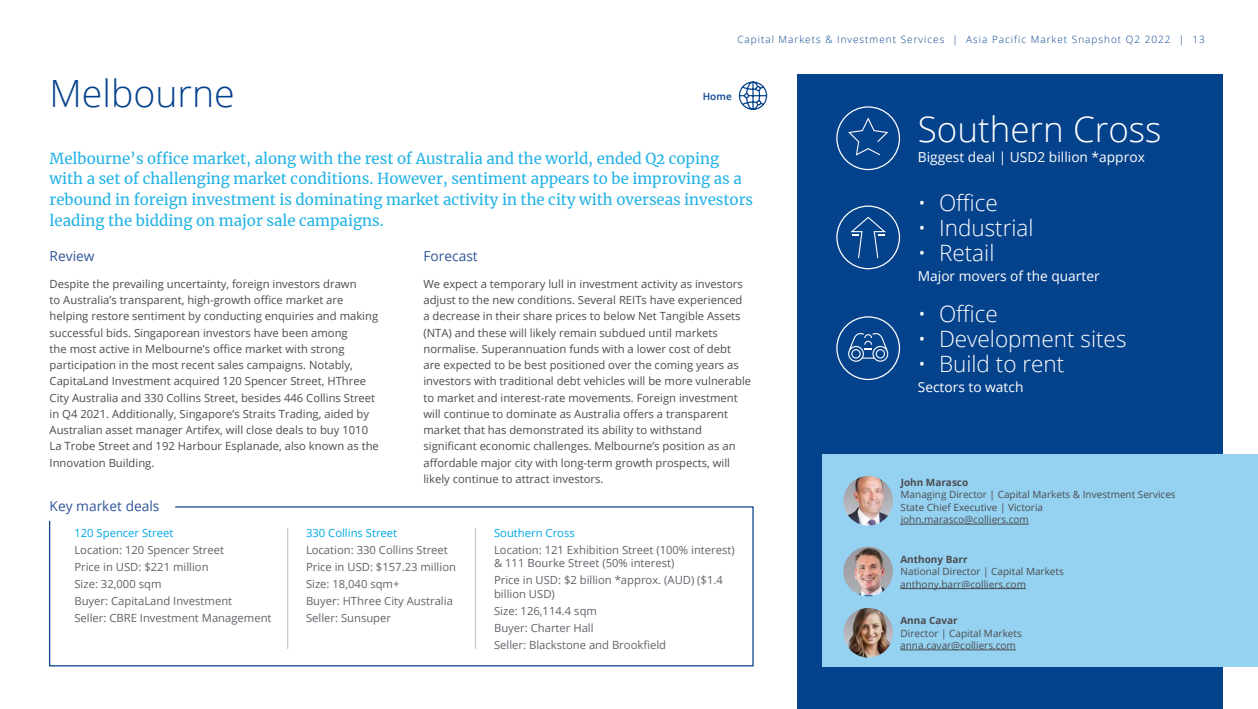
<style>
.page{position:relative;width:1258px;height:709px;background:#fff}
.page>*{position:absolute;margin:0;border:0;box-sizing:border-box;transform-origin:0 0}
.t1{font:300 37.5px "Open Sans";color:#05428c}
.t2{font:300 35px "Open Sans";color:#fff}
.t3{font:300 22.5px "Open Sans";color:#fff}
.t4{font:15px/20.6px "Merriweather";color:#21b2e7}
.t5{font:13.75px "Open Sans";color:#fff}
.t6{font:13.75px "Open Sans";color:#2f5498}
.t7{font:11.25px/16.2px "Open Sans";color:#4b4c4d}
.t8{font:11.25px/17px "Open Sans";color:#5f6369}
.t9{font:11.25px "Open Sans";color:#00a8e4}
.t10{font:10px/12.5px "Open Sans";color:#4b4c4d}
.t11{font:300 10px "Open Sans";letter-spacing:.1em;color:#05428c}
.t12{font:700 10px "Open Sans";color:#4b4c4d}
.t13{font:600 10px "Open Sans";color:#05428c}
</style>
<div class="page">
<div style="left:797px;top:74px;width:425px;height:635px;background:#05428c"></div>
<svg style="left:738px;top:81px;width:30px;height:29px"></svg>
<div style="left:822px;top:454px;width:436px;height:212px;background:#95d2f2"></div>
<img style="left:843px;top:546px;width:50px;height:50px;border-radius:25px">
<hr style="left:900px;top:588px;width:126px;height:1px;background:#4b4c4d">
<img style="left:843px;top:608px;width:50px;height:49px;border-radius:25px">
<hr style="left:900px;top:649px;width:116px;height:1px;background:#4b4c4d">
<img style="left:843px;top:476px;width:50px;height:49px;border-radius:25px">
<hr style="left:901px;top:524px;width:128px;height:1px;background:#4b4c4d">
<div style="left:836px;top:205px;width:64px;height:64px;border:1px solid #fff;border-radius:50%"></div>
<svg style="left:850px;top:217px;width:36px;height:41px"></svg>
<div style="left:836px;top:316px;width:64px;height:64px;border:1px solid #fff;border-radius:50%"></div>
<svg style="left:848px;top:333px;width:40px;height:29px"></svg>
<svg style="left:49px;top:506px;width:705px;height:161px"></svg>
<hr style="left:287px;top:528px;width:1px;height:121px;background:#c8c9c9">
<hr style="left:475px;top:528px;width:1px;height:121px;background:#c8c9c9">
<div style="left:836px;top:106px;width:64px;height:64px;border:1px solid #fff;border-radius:50%"></div>
<svg style="left:848px;top:117px;width:40px;height:39px"></svg>
<h1 class="t1" style="left:50px;top:67px;width:187px">Melbourne</h1>
<p class="t11" style="left:737px;top:33px;width:469px">Capital Markets &amp; Investment Services | Asia Pacific Market Snapshot Q2 2022 | 13</p>
<p class="t13" style="left:703px;top:89px;width:30px">Home</p>
<p class="t4" style="left:50px;top:147px;width:705px">Melbourne’s office market, along with the rest of Australia and the world, ended Q2 coping with a set of challenging market conditions. However, sentiment appears to be improving as a rebound in foreign investment is dominating market activity in the city with overseas investors leading the bidding on major sale campaigns.</p>
<p class="t6" style="left:50px;top:246px;width:46px">Review</p>
<p class="t7" style="left:50px;top:275px;width:331px">Despite the prevailing uncertainty, foreign investors drawn<br>to Australia’s transparent, high-growth office market are helping restore sentiment by conducting enquiries and making successful bids. Singaporean investors have been among<br>the most active in Melbourne’s office market with strong participation in the most recent sales campaigns. Notably, CapitaLand Investment acquired 120 Spencer Street, HThree City Australia and 330 Collins Street, besides 446 Collins Street in Q4 2021. Additionally, Singapore’s Straits Trading, aided by Australian asset manager Artifex, will close deals to buy 1010<br>La Trobe Street and 192 Harbour Esplanade, also known as the Innovation Building.</p>
<p class="t6" style="left:423px;top:246px;width:56px">Forecast</p>
<p class="t7" style="left:423px;top:275px;width:329px">We expect a temporary lull in investment activity as investors adjust to the new conditions. Several REITs have experienced a decrease in their share prices to below Net Tangible Assets (NTA) and these will likely remain subdued until markets normalise. Superannuation funds with a lower cost of debt<br>are expected to be best positioned over the coming years as investors with traditional debt vehicles will be more vulnerable to market and interest-rate movements. Foreign investment will continue to dominate as Australia offers a transparent market that has demonstrated its ability to withstand significant economic challenges. Melbourne’s position as an affordable major city with long-term growth prospects, will likely continue to attract investors.</p>
<p class="t6" style="left:50px;top:497px;width:111px">Key market deals</p>
<p class="t9" style="left:74px;top:525px;width:101px">120 Spencer Street</p>
<p class="t8" style="left:74px;top:541px;width:199px">Location: 120 Spencer Street<br>Price in USD: $221 million<br>Size: 32,000 sqm<br>Buyer: CapitaLand Investment<br>Seller: CBRE Investment Management</p>
<p class="t9" style="left:306px;top:525px;width:93px">330 Collins Street</p>
<p class="t8" style="left:306px;top:541px;width:152px">Location: 330 Collins Street<br>Price in USD: $157.23 million<br>Size: 18,040 sqm+<br>Buyer: HThree City Australia<br>Seller: Sunsuper</p>
<p class="t9" style="left:494px;top:525px;width:82px">Southern Cross</p>
<p class="t8" style="left:494px;top:542px;width:242px;line-height:13.5px">Location: 121 Exhibition Street (100% interest) &amp; 111 Bourke Street (50% interest)</p>
<p class="t8" style="left:494px;top:573px;width:230px;line-height:13.5px">Price in USD: $2 billion *approx. (AUD) ($1.4 billion USD)</p>
<p class="t8" style="left:494px;top:602px;width:174px">Size: 126,114.4 sqm<br>Buyer: Charter Hall<br>Seller: Blackstone and Brookfield</p>
<h2 class="t2" style="left:918px;top:105px;width:245px">Southern Cross</h2>
<p class="t5" style="left:918px;top:147px;width:229px">Biggest deal | USD2 billion *approx</p>
<h3 class="t3" style="left:918px;top:187px;width:82px">• Office</h3>
<h3 class="t3" style="left:918px;top:212px;width:117px">• Industrial</h3>
<h3 class="t3" style="left:918px;top:237px;width:78px">• Retail</h3>
<p class="t5" style="left:918px;top:266px;width:183px">Major movers of the quarter</p>
<h3 class="t3" style="left:918px;top:298px;width:82px">• Office</h3>
<h3 class="t3" style="left:918px;top:323px;width:210px">• Development sites</h3>
<h3 class="t3" style="left:918px;top:348px;width:148px">• Build to rent</h3>
<p class="t5" style="left:918px;top:377px;width:107px">Sectors to watch</p>
<p class="t12" style="left:901px;top:475px;width:69px">John Marasco</p>
<p class="t10" style="left:900px;top:488px;width:277px">Managing Director | Capital Markets &amp; Investment Services<br>State Chief Executive | Victoria<br>john.marasco@colliers.com</p>
<p class="t12" style="left:900px;top:552px;width:69px">Anthony Barr</p>
<p class="t10" style="left:900px;top:565px;width:165px">National Director | Capital Markets anthony.barr@colliers.com</p>
<p class="t12" style="left:900px;top:613px;width:59px">Anna Cavar</p>
<p class="t10" style="left:900px;top:626px;width:123px">Director | Capital Markets anna.cavar@colliers.com</p>
</div>
